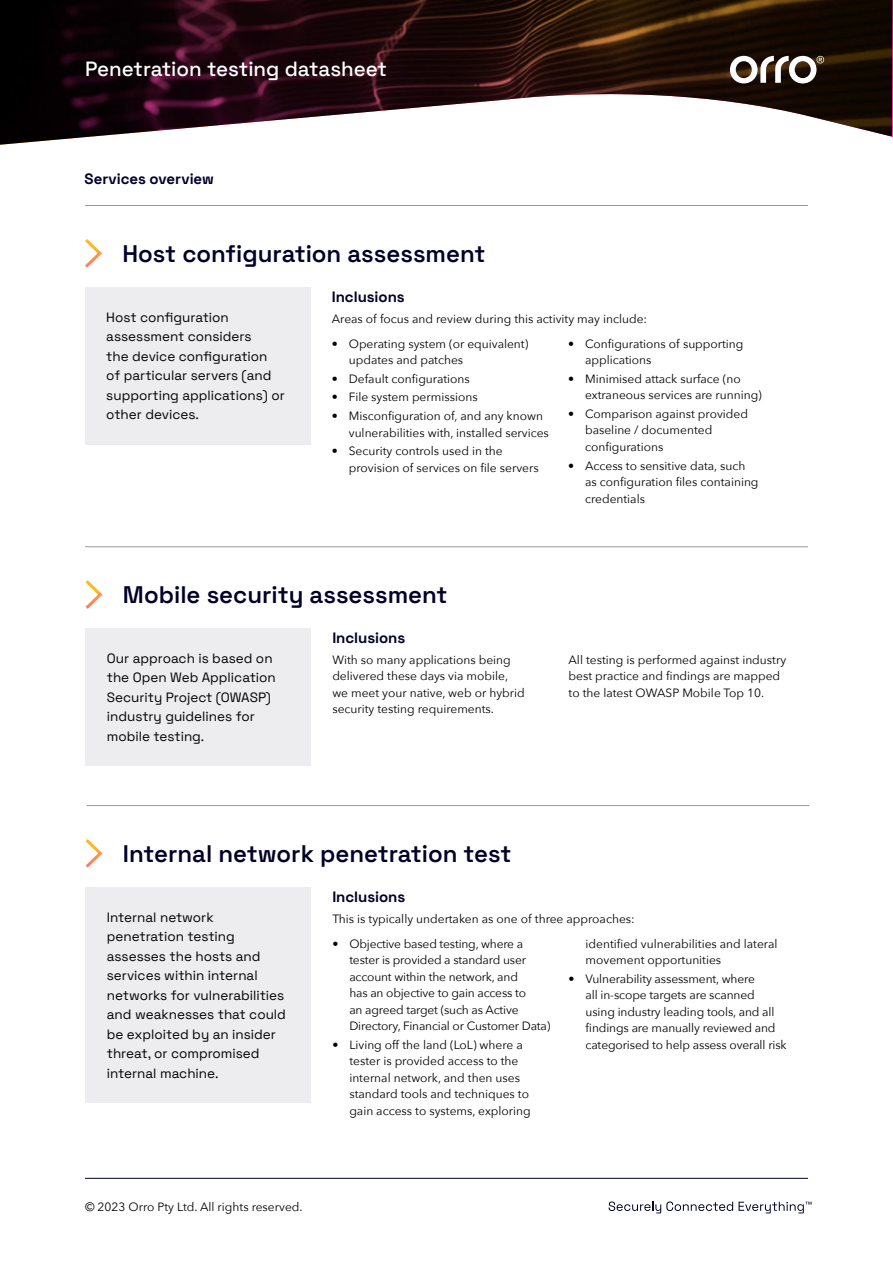
<style>
.page{position:relative;width:893px;height:1263px;background:#fff}
.page>*{position:absolute;margin:0;border:0;box-sizing:border-box;transform-origin:0 0}
.t1{font:600 24px "Space Grotesk";color:#000029}
.t2{font:500 20.55px "Space Grotesk";color:#fff}
.t3{font:700 15px "Space Grotesk";letter-spacing:-.005em;color:#000029}
.t4{font:13.5px/19.5px "Space Grotesk";color:#000}
.t5{font:12px/16.5px "Avenir Next";color:#000}
</style>
<div class="page">
<svg style="left:609px;top:1201px;width:124px;height:12px"></svg>
<svg style="left:739px;top:1202px;width:72px;height:11px"></svg>
<img style="left:0;top:0;width:892px;height:145px">
<svg style="left:730px;top:56px;width:94px;height:27px"></svg>
<hr style="left:85px;top:205px;width:723px;height:1px;background:#999">
<hr style="left:85px;top:546px;width:723px;height:1px;background:#999">
<svg style="left:85px;top:580px;width:18px;height:29px"></svg>
<div style="left:86px;top:628px;width:225px;height:138px;background:#ededf0"></div>
<svg style="left:85px;top:239px;width:17px;height:29px"></svg>
<div style="left:85px;top:287px;width:226px;height:157px;background:#ededf0"></div>
<svg style="left:85px;top:839px;width:18px;height:29px"></svg>
<div style="left:86px;top:887px;width:225px;height:216px;background:#ededf0"></div>
<hr style="left:87px;top:805px;width:722px;height:1px;background:#999">
<hr style="left:85px;top:1178px;width:723px;height:1px;background:#000029">
<h2 class="t2" style="left:85px;top:54px;width:303px">Penetration testing datasheet</h2>
<p class="t3" style="left:85px;top:168px;width:131px">Services overview</p>
<h1 class="t1" style="left:122px;top:236px;width:364px">Host configuration assessment</h1>
<p class="t4" style="left:106px;top:306px;width:180px">Host configuration assessment considers<br>the device configuration of particular servers (and supporting applications) or other devices.</p>
<p class="t3" style="left:332px;top:286px;width:74px">Inclusions</p>
<p class="t5" style="left:332px;top:310px;width:317px">Areas of focus and review during this activity may include:</p>
<p class="t5" style="left:349px;top:335px;width:181px;text-indent:-17px">• Operating system (or equivalent) updates and patches</p>
<p class="t5" style="left:332px;top:370px;width:139px">• Default configurations</p>
<p class="t5" style="left:332px;top:388px;width:147px">• File system permissions</p>
<p class="t5" style="left:349px;top:407px;width:202px;text-indent:-17px">• Misconfiguration of, and any known vulnerabilities with, installed services</p>
<p class="t5" style="left:349px;top:442px;width:191px;text-indent:-17px">• Security controls used in the provision of services on file servers</p>
<p class="t5" style="left:585px;top:335px;width:160px;text-indent:-17px">• Configurations of supporting applications</p>
<p class="t5" style="left:585px;top:370px;width:178px;text-indent:-17px">• Minimised attack surface (no extraneous services are running)</p>
<p class="t5" style="left:585px;top:405px;width:164px;text-indent:-17px">• Comparison against provided baseline / documented configurations</p>
<p class="t5" style="left:585px;top:457px;width:175px;text-indent:-17px">• Access to sensitive data, such as configuration files containing credentials</p>
<h1 class="t1" style="left:123px;top:577px;width:326px">Mobile security assessment</h1>
<p class="t4" style="left:107px;top:648px;width:170px">Our approach is based on the Open Web Application<br>Security Project (OWASP) industry guidelines for mobile testing.</p>
<p class="t3" style="left:332px;top:627px;width:74px">Inclusions</p>
<p class="t5" style="left:332px;top:651px;width:194px">With so many applications being delivered these days via mobile, we meet your native, web or hybrid security testing requirements.</p>
<p class="t5" style="left:569px;top:651px;width:219px">All testing is performed against industry best practice and findings are mapped to the latest OWASP Mobile Top 10.</p>
<h1 class="t1" style="left:123px;top:836px;width:390px">Internal network penetration test</h1>
<p class="t4" style="left:107px;top:906px;width:181px">Internal network penetration testing assesses the hosts and services within internal networks for vulnerabilities and weaknesses that could be exploited by an insider threat, or compromised internal machine.</p>
<p class="t3" style="left:332px;top:886px;width:74px">Inclusions</p>
<p class="t5" style="left:332px;top:910px;width:304px">This is typically undertaken as one of three approaches:</p>
<p class="t5" style="left:349px;top:935px;width:203px;text-indent:-17px">• Objective based testing, where a tester is provided a standard user account within the network, and<br>has an objective to gain access to<br>an agreed target (such as Active Directory, Financial or Customer Data)</p>
<p class="t5" style="left:349px;top:1036px;width:183px;text-indent:-17px">• Living off the land (LoL) where a tester is provided access to the internal network, and then uses standard tools and techniques to gain access to systems, exploring</p>
<p class="t5" style="left:586px;top:935px;width:193px">identified vulnerabilities and lateral movement opportunities</p>
<p class="t5" style="left:586px;top:970px;width:203px;text-indent:-17px">• Vulnerability assessment, where<br>all in-scope targets are scanned using industry leading tools, and all findings are manually reviewed and categorised to help assess overall risk</p>
<p class="t5" style="left:85px;top:1198px;width:219px">© 2023 Orro Pty Ltd. All rights reserved.</p>
</div>
